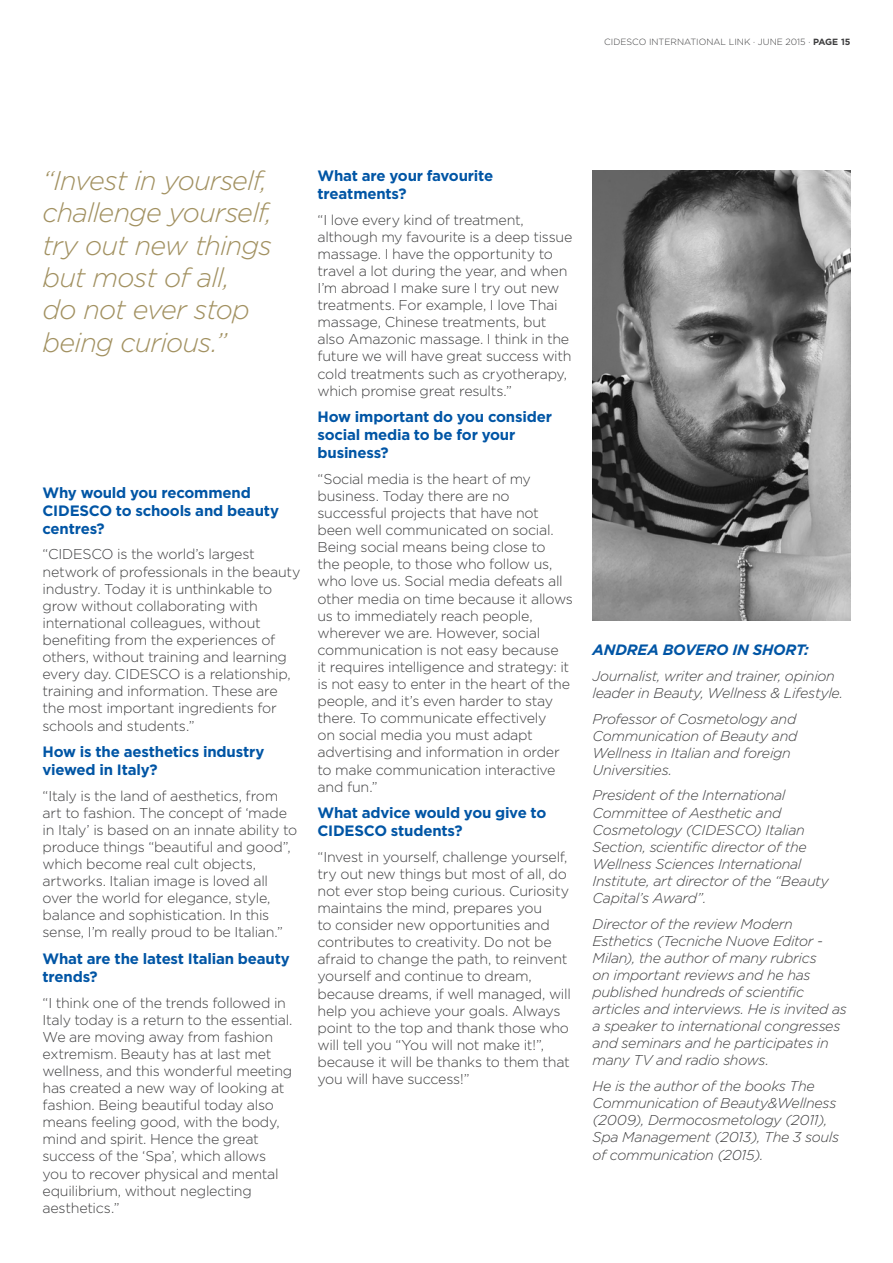
<style>
.page{position:relative;width:893px;height:1263px;background:#fff}
.page>*{position:absolute;margin:0;border:0;box-sizing:border-box;transform-origin:0 0}
.t1{font:italic 300 27px/32.4px "Gotham";letter-spacing:-.035em;color:#a29161}
.t2{font:700 15px/18px "Gotham";letter-spacing:-.015em;color:#0155a5}
.t3{font:italic 700 15px "Gotham";letter-spacing:-.015em;color:#0155a5}
.t4{font:300 14.25px/17.1px "Gotham";letter-spacing:-.02em;color:#3e3e3f}
.t5{font:italic 300 14.25px/17.1px "Gotham";letter-spacing:-.02em;color:#3e3e3f}
.t6{font:300 9px "Gotham";color:#3e3e3f}
.s1{font-weight:700}
</style>
<div class="page">
<img style="left:592px;top:170px;width:258px;height:451px">
<p class="t6" style="left:604px;top:37px;width:248px">CIDESCO INTERNATIONAL LINK · JUNE 2015 · <span class="s1">PAGE 15</span></p>
<h1 class="t1" style="left:43px;top:164px;width:231px">“Invest in yourself, challenge yourself, try out new things but most of all,<br>do not ever stop being curious.”</h1>
<p class="t2" style="left:43px;top:483px;width:238px">Why would you recommend<br>CIDESCO to schools and beauty centres?</p>
<p class="t4" style="left:43px;top:546px;width:259px">“CIDESCO is the world’s largest network of professionals in the beauty industry. Today it is unthinkable to grow without collaborating with international colleagues, without benefiting from the experiences of others, without training and learning every day. CIDESCO is a relationship, training and information. These are the most important ingredients for schools and students.”</p>
<p class="t2" style="left:43px;top:742px;width:223px">How is the aesthetics industry viewed in Italy?</p>
<p class="t4" style="left:43px;top:787px;width:256px">“Italy is the land of aesthetics, from art to fashion. The concept of ‘made in Italy’ is based on an innate ability to produce things “beautiful and good”, which become real cult objects, artworks. Italian image is loved all over the world for elegance, style, balance and sophistication. In this sense, I’m really proud to be Italian.”</p>
<p class="t2" style="left:43px;top:949px;width:249px">What are the latest Italian beauty trends?</p>
<p class="t4" style="left:43px;top:994px;width:251px">“I think one of the trends followed in Italy today is a return to the essential.<br>We are moving away from fashion extremism. Beauty has at last met wellness, and this wonderful meeting has created a new way of looking at fashion. Being beautiful today also means feeling good, with the body, mind and spirit. Hence the great success of the ‘Spa’, which allows you to recover physical and mental equilibrium, without neglecting aesthetics.”</p>
<p class="t2" style="left:317px;top:166px;width:177px">What are your favourite treatments?</p>
<p class="t4" style="left:317px;top:211px;width:256px">“I love every kind of treatment, although my favourite is a deep tissue massage. I have the opportunity to travel a lot during the year, and when I’m abroad I make sure I try out new treatments. For example, I love Thai massage, Chinese treatments, but also Amazonic massage. I think in the future we will have great success with cold treatments such as cryotherapy, which promise great results.”</p>
<p class="t2" style="left:317px;top:407px;width:236px">How important do you consider social media to be for your business?</p>
<p class="t4" style="left:317px;top:470px;width:257px">“Social media is the heart of my business. Today there are no successful projects that have not been well communicated on social.<br>Being social means being close to<br>the people, to those who follow us, who love us. Social media defeats all other media on time because it allows us to immediately reach people, wherever we are. However, social communication is not easy because<br>it requires intelligence and strategy: it is not easy to enter in the heart of the people, and it’s even harder to stay there. To communicate effectively<br>on social media you must adapt advertising and information in order to make communication interactive and fun.”</p>
<p class="t2" style="left:317px;top:803px;width:230px">What advice would you give to<br>CIDESCO students?</p>
<p class="t4" style="left:317px;top:848px;width:255px">“Invest in yourself, challenge yourself, try out new things but most of all, do not ever stop being curious. Curiosity maintains the mind, prepares you<br>to consider new opportunities and contributes to creativity. Do not be afraid to change the path, to reinvent yourself and continue to dream, because dreams, if well managed, will help you achieve your goals. Always point to the top and thank those who will tell you “You will not make it!”, because it will be thanks to them that you will have success!”</p>
<p class="t3" style="left:592px;top:641px;width:218px">ANDREA BOVERO IN SHORT:</p>
<p class="t5" style="left:592px;top:667px;width:252px">Journalist, writer and trainer, opinion leader in Beauty, Wellness &amp; Lifestyle.</p>
<p class="t5" style="left:592px;top:710px;width:206px">Professor of Cosmetology and<br>Communication of Beauty and<br>Wellness in Italian and foreign<br>Universities.</p>
<p class="t5" style="left:592px;top:787px;width:238px">President of the International<br>Committee of Aesthetic and<br>Cosmetology (CIDESCO) Italian<br>Section, scientific director of the<br>Wellness Sciences International<br>Institute, art director of the “Beauty<br>Capital’s Award”.</p>
<p class="t5" style="left:592px;top:915px;width:256px">Director of the review Modern Esthetics (Tecniche Nuove Editor - Milan), the author of many rubrics<br>on important reviews and he has published hundreds of scientific articles and interviews. He is invited as a speaker to international congresses and seminars and he participates in many TV and radio shows.</p>
<p class="t5" style="left:592px;top:1077px;width:248px">He is the author of the books The<br>Communication of Beauty&amp;Wellness (2009), Dermocosmetology (2011),<br>Spa Management (2013), The 3 souls of communication (2015).</p>
</div>
